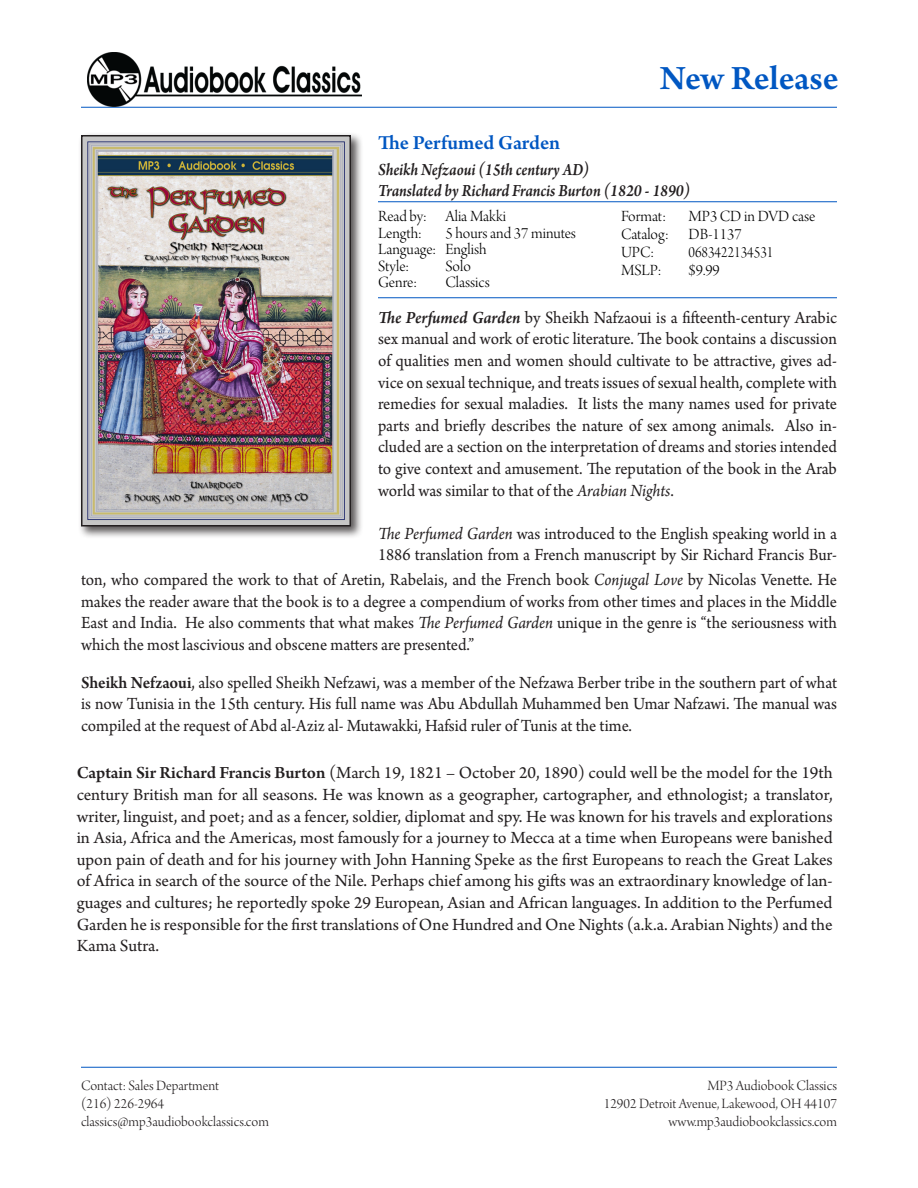
<style>
.page{position:relative;width:918px;height:1188px;background:#fff}
.page>*{position:absolute;margin:0;border:0;box-sizing:border-box;transform-origin:0 0}
.t1{font:600 36px "Arno Pro";letter-spacing:-.005em;color:#0057c2}
.t2{font:600 21px "Arno Pro";letter-spacing:-.005em;color:#0057c2}
.Summaries{font:18px/21.6px "Arno Pro";color:#231f20;text-align:justify;scale:.95 1}
.Description{font:18px/21.6px "Arno Pro";color:#231f20;text-align:justify}
.Description-2{font:18px/21.6px "Arno Pro";color:#231f20;text-align:justify;scale:.95 1}
.Data_table{font:italic 600 18px "Arno Pro";letter-spacing:-.005em;color:#231f20;scale:.88 1}
.Data_table-2{font:16.5px/16.5px "Arno Pro Light Display";color:#000}
.Data_table_2{font:16.5px/18px "Arno Pro Light Display";color:#000}
.Data_table_2-2{font:16.5px "Arno Pro Light Display";color:#000;scale:.9 1}
.Description-3{font:15px "Arno Pro Light Display";color:#231f20}
.s1{font-weight:600;font-style:italic}
.s2{font-style:italic}
.s3{font-weight:600}
</style>
<div class="page">
<hr style="left:378px;top:201px;width:459px;height:1px;background:#0057c2">
<hr style="left:378px;top:297px;width:459px;height:1px;background:#0057c2">
<hr style="left:81px;top:1067px;width:756px;height:1px;background:#0057c2">
<hr style="left:81px;top:107px;width:756px;height:1px;background:#0057c2">
<div style="left:78px;top:132px;width:286px;height:407px;background:#231f20;opacity:.75"></div>
<img style="left:84px;top:138px;width:264px;height:385px">
<div style="left:81px;top:135px;width:270px;height:391px;border:2px solid #231f20"></div>
<img style="left:87px;top:52px;width:274px;height:54px">
<p class="t2" style="left:378px;top:131px;width:184px">The Perfumed Garden</p>
<p class="t1" style="left:660px;top:57px;width:180px">New Release</p>
<p class="Data_table" style="left:378px;top:159px;width:242px">Sheikh Nefzaoui (15th century AD)</p>
<p class="Data_table" style="left:378px;top:180px;width:356px">Translated by Richard Francis Burton (1820 - 1890)</p>
<p class="Data_table-2" style="left:378px;top:209px;width:130px">Read by: Alia Makki<br>Length:</p>
<p class="Data_table-2" style="left:446px;top:226px;width:132px">5 hours and 37 minutes</p>
<p class="Data_table-2" style="left:378px;top:242px;width:110px">Language: English</p>
<p class="Data_table-2" style="left:378px;top:259px;width:33px">Style:</p>
<p class="Data_table-2" style="left:446px;top:259px;width:27px">Solo</p>
<p class="Data_table-2" style="left:378px;top:275px;width:40px">Genre:</p>
<p class="Data_table-2" style="left:446px;top:275px;width:46px">Classics</p>
<p class="Data_table_2" style="left:621px;top:209px;width:196px;text-indent:68px">MP3 CD in DVD case<br>Catalog: DB-1137</p>
<p class="Data_table_2" style="left:621px;top:245px;width:35px">UPC:</p>
<p class="Data_table_2-2" style="left:688px;top:243px;width:96px">0683422134531</p>
<p class="Data_table_2" style="left:621px;top:263px;width:42px">MSLP:</p>
<p class="Data_table_2" style="left:689px;top:263px;width:33px">$9.99</p>
<p class="Data_table_2" style="left:621px;top:209px;width:47px">Format:</p>
<p class="Summaries" style="left:378px;top:307px;width:485px"><span class="s1">The Perfumed Garden</span> by Sheikh Nafzaoui is a fifteenth-century Arabic sex manual and work of erotic literature. The book contains a discussion of qualities men and women should cultivate to be attractive, gives ad&shy;vice on sexual technique, and treats issues of sexual health, complete with remedies for sexual maladies. It lists the many names used for private parts and briefly describes the nature of sex among animals. Also in&shy;cluded are a section on the interpretation of dreams and stories intended to give context and amusement. The reputation of the book in the Arab world was similar to that of the <span class="s2">Arabian Nights</span>.</p>
<p class="Summaries" style="left:378px;top:523px;width:485px"><span class="s2">The Perfumed Garden</span> was introduced to the English speaking world in a<br>1886 translation from a French manuscript by Sir Richard Francis Bur-</p>
<p class="Summaries" style="left:81px;top:570px;width:797px">ton, who compared the work to that of Aretin, Rabelais, and the French book <span class="s2">Conjugal Love</span> by Nicolas Venette. He makes the reader aware that the book is to a degree a compendium of works from other times and places in the Middle East and India. He also comments that what makes <span class="s2">The Perfumed Garden</span> unique in the genre is “the seriousness with which the most lascivious and obscene matters are presented.”</p>
<p class="Description-2" style="left:81px;top:673px;width:797px"><span class="s3">Sheikh Nefzaoui</span>, also spelled Sheikh Nefzawi, was a member of the Nefzawa Berber tribe in the southern part of what is now Tunisia in the 15th century. His full name was Abu Abdullah Muhammed ben Umar Nafzawi. The manual was compiled at the request of Abd al-Aziz al- Mutawakki, Hafsid ruler of Tunis at the time.</p>
<p class="Description" style="left:77px;top:763px;width:758px"><span class="s3">Captain Sir Richard Francis Burton</span> (March 19, 1821 – October 20, 1890) could well be the model for the 19th century British man for all seasons. He was known as a geographer, cartographer, and ethnologist; a translator, writer, linguist, and poet; and as a fencer, soldier, diplomat and spy. He was known for his travels and explorations in Asia, Africa and the Americas, most famously for a journey to Mecca at a time when Europeans were banished upon pain of death and for his journey with John Hanning Speke as the first Europeans to reach the Great Lakes of Africa in search of the source of the Nile. Perhaps chief among his gifts was an extraordinary knowledge of lan&shy;guages and cultures; he reportedly spoke 29 European, Asian and African languages. In addition to the Perfumed Garden he is responsible for the first translations of One Hundred and One Nights (a.k.a. Arabian Nights) and the Kama Sutra.</p>
<p class="Description-3" style="left:81px;top:1078px;width:140px">Contact: Sales Department</p>
<p class="Description-3" style="left:81px;top:1096px;width:85px">(216) 226-2964</p>
<p class="Description-3" style="left:81px;top:1114px;width:189px">classics@mp3audiobookclassics.com</p>
<p class="Description-3" style="left:707px;top:1078px;width:131px">MP3 Audiobook Classics</p>
<p class="Description-3" style="left:604px;top:1096px;width:235px">12902 Detroit Avenue, Lakewood, OH 44107</p>
<p class="Description-3" style="left:669px;top:1114px;width:170px">www.mp3audiobookclassics.com</p>
</div>
